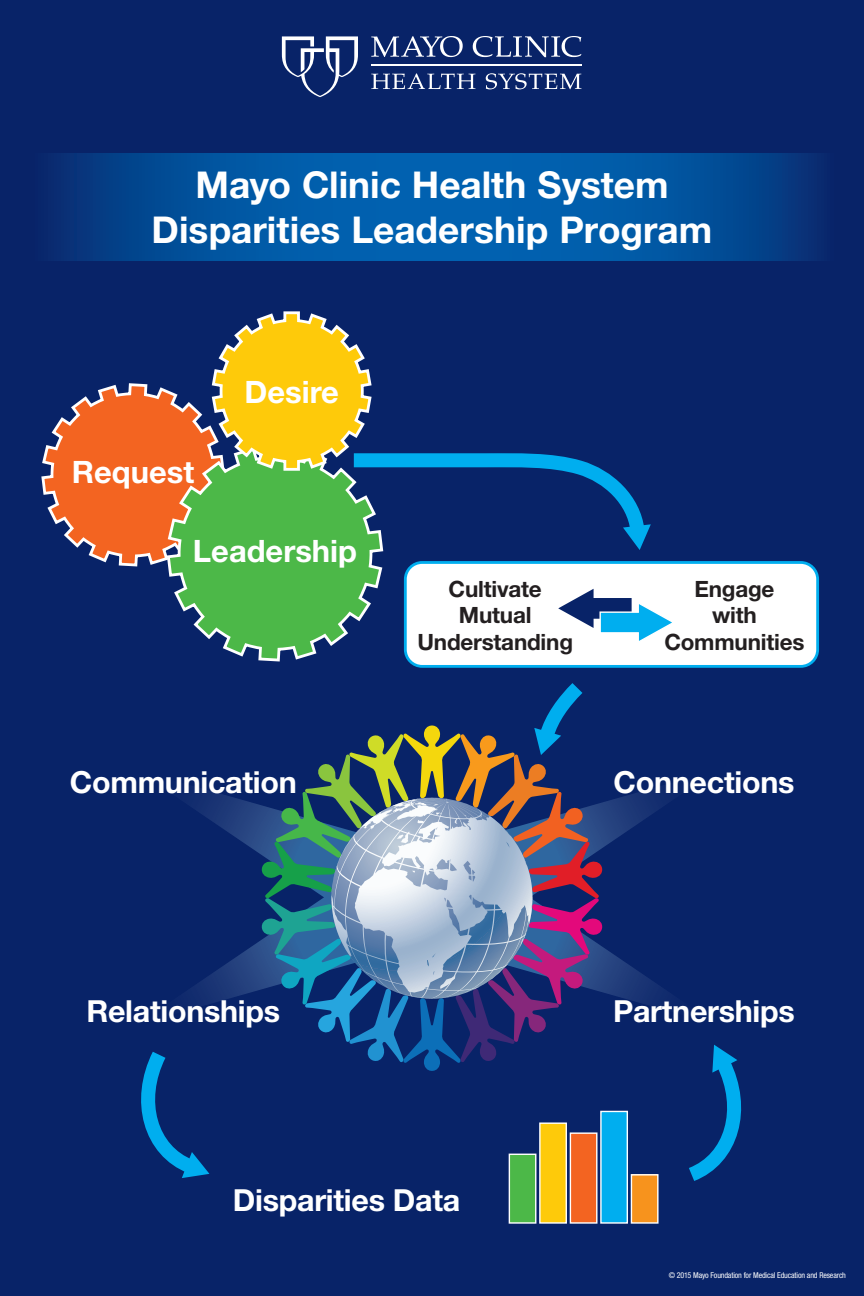
<style>
.page{position:relative;width:864px;height:1296px;background:#082368}
.page>*{position:absolute;margin:0;border:0;box-sizing:border-box;transform-origin:0 0}
.t1{font:700 37px/45px "Helvetica Neue LT Std";color:#fff;text-align:center}
.t2{font:700 30.9px "Helvetica Neue LT Std";color:#fff}
.t3{font:700 30.4px "Helvetica Neue LT Std";letter-spacing:-.01em;color:#fff}
.t4{font:700 22.45px/26.9px "Helvetica Neue LT Std";letter-spacing:-.01em;color:#231f20;text-align:center}
.t5{font:condensed 8px "Helvetica Neue LT Std";letter-spacing:-.015em;color:#fff}
</style>
<div class="page">
<svg style="left:282px;top:36px;width:76px;height:61px"></svg>
<svg style="left:473px;top:36px;width:108px;height:21px"></svg>
<svg style="left:371px;top:36px;width:92px;height:21px"></svg>
<svg style="left:371px;top:73px;width:104px;height:16px"></svg>
<svg style="left:486px;top:73px;width:95px;height:16px"></svg>
<hr style="left:371px;top:65px;width:210px;height:1px;background:#fff">
<svg style="left:141px;top:1052px;width:68px;height:126px"></svg>
<svg style="left:689px;top:1044px;width:53px;height:137px"></svg>
<svg style="left:168px;top:568px;width:215px;height:94px"></svg>
<svg style="left:41px;top:311px;width:610px;height:257px"></svg>
<div style="left:405px;top:562px;width:413px;height:104px;background:#fff;border-radius:17px"></div>
<div style="left:404px;top:561px;width:415px;height:107px;border:3px solid #00aeef;border-radius:17px"></div>
<svg style="left:558px;top:589px;width:114px;height:52px"></svg>
<div style="left:509px;top:1154px;width:27px;height:69px;background:#4cb848"></div>
<div style="left:509px;top:1154px;width:27px;height:70px;border:1px solid #fff"></div>
<div style="left:540px;top:1123px;width:26px;height:100px;background:#feca0a"></div>
<div style="left:539px;top:1122px;width:28px;height:102px;border:1px solid #fff"></div>
<div style="left:570px;top:1133px;width:27px;height:90px;background:#f36421"></div>
<div style="left:570px;top:1132px;width:27px;height:92px;border:1px solid #fff"></div>
<div style="left:601px;top:1111px;width:26px;height:112px;background:#00aeef"></div>
<div style="left:600px;top:1111px;width:28px;height:113px;border:1px solid #fff"></div>
<div style="left:631px;top:1175px;width:27px;height:48px;background:#f7931d"></div>
<div style="left:631px;top:1174px;width:28px;height:50px;border:1px solid #fff"></div>
<svg style="left:191px;top:789px;width:472px;height:217px"></svg>
<svg style="left:261px;top:683px;width:342px;height:388px"></svg>
<svg style="left:57px;top:153px;width:757px;height:108px"></svg>
<p class="t1" style="left:152px;top:161px;width:562px">Mayo Clinic Health System<br>Disparities Leadership Program</p>
<p class="t2" style="left:72px;top:453px;width:124px">Request</p>
<p class="t2" style="left:245px;top:373px;width:96px">Desire</p>
<p class="t2" style="left:193px;top:532px;width:166px">Leadership</p>
<p class="t4" style="left:417px;top:575px;width:157px">Cultivate<br>Mutual<br>Understanding</p>
<p class="t4" style="left:664px;top:575px;width:142px">Engage<br>with<br>Communities</p>
<p class="t3" style="left:70px;top:763px;width:229px">Communication</p>
<p class="t3" style="left:614px;top:763px;width:182px">Connections</p>
<p class="t3" style="left:86px;top:992px;width:195px">Relationships</p>
<p class="t3" style="left:613px;top:992px;width:183px">Partnerships</p>
<p class="t3" style="left:233px;top:1181px;width:229px">Disparities Data</p>
<p class="t5" style="left:669px;top:1271px;width:179px">© 2015 Mayo Foundation for Medical Education and Research</p>
</div>
